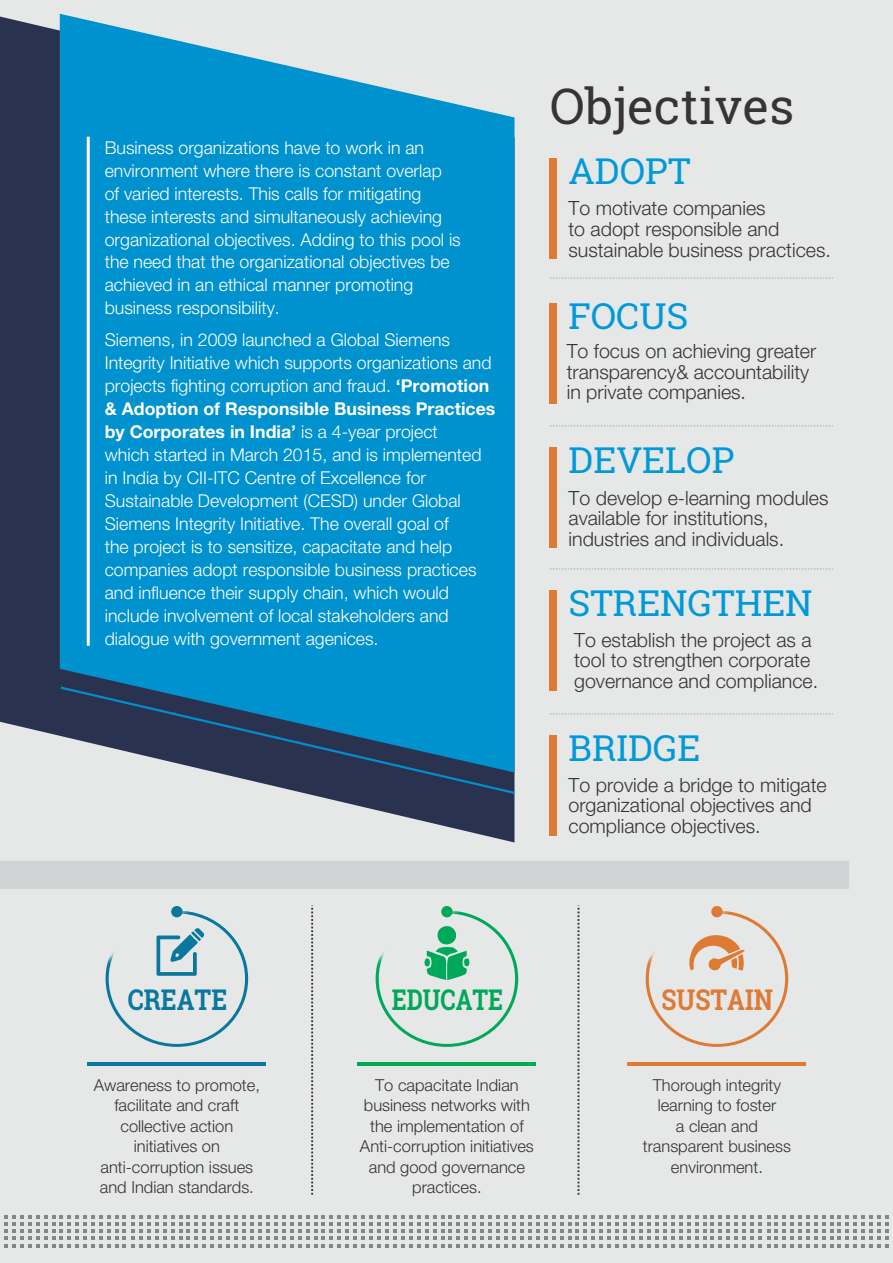
<style>
.page{position:relative;width:893px;height:1263px;background:#e6e8e8}
.page>*{position:absolute;margin:0;border:0;box-sizing:border-box;transform-origin:0 0}
.t1{font:49.5px "Roboto Slab";color:#383336}
.t2{font:36px "Roboto Slab";color:#0099d9}
.t3{font:700 28.8px "Roboto Slab";color:#00a859;scale:.81 1}
.t4{font:700 28.8px "Roboto Slab";color:#de7a33;scale:.86 1}
.t5{font:700 28.8px "Roboto Slab";color:#0a789e;scale:.86 1}
.t6{font:300 19.65px/20.9px "Helvetica Neue";color:#383336}
.t7{font:300 17.7px/23px "Helvetica Neue";color:#fff}
.t8{font:300 16.5px/20.4px "Helvetica Neue";color:#383336;text-align:center}
.s1{font-weight:700}
</style>
<div class="page">
<svg style="left:0;top:14px;width:514px;height:828px;fill:#29334f"></svg>
<svg style="left:60px;top:14px;width:454px;height:671px;background:#1297d0"></svg>
<svg style="left:58px;top:685px;width:457px;height:110px;background:#376f93"></svg>
<hr style="left:87px;top:137px;width:3px;height:509px;background:#fff">
<svg style="left:550px;top:277px;width:283px;height:2px"></svg>
<div style="left:550px;top:158px;width:7px;height:101px;background:#de7a33"></div>
<div style="left:0;top:861px;width:849px;height:28px;background:#d1d3d5"></div>
<div style="left:171px;top:906px;width:12px;height:11px;background:#0a789e;border-radius:50%"></div>
<svg style="left:106px;top:910px;width:142px;height:137px"></svg>
<hr style="left:88px;top:1062px;width:178px;height:3px;background:#0a789e">
<div style="left:441px;top:906px;width:12px;height:11px;background:#00a859;border-radius:50%"></div>
<svg style="left:376px;top:910px;width:142px;height:137px"></svg>
<hr style="left:358px;top:1062px;width:178px;height:3px;background:#00a859">
<div style="left:711px;top:906px;width:12px;height:11px;background:#de7a33;border-radius:50%"></div>
<svg style="left:646px;top:910px;width:142px;height:137px"></svg>
<hr style="left:628px;top:1062px;width:178px;height:3px;background:#de7a33">
<svg style="left:311px;top:905px;width:2px;height:290px"></svg>
<svg style="left:578px;top:905px;width:1px;height:290px"></svg>
<svg style="left:4px;top:1215px;width:885px;height:32px"></svg>
<div style="left:550px;top:303px;width:7px;height:101px;background:#de7a33"></div>
<div style="left:550px;top:446px;width:7px;height:101px;background:#de7a33"></div>
<div style="left:550px;top:590px;width:7px;height:101px;background:#de7a33"></div>
<div style="left:550px;top:735px;width:7px;height:101px;background:#de7a33"></div>
<svg style="left:550px;top:425px;width:283px;height:1px"></svg>
<svg style="left:550px;top:568px;width:283px;height:2px"></svg>
<svg style="left:550px;top:713px;width:283px;height:1px"></svg>
<p class="t7" style="left:105px;top:136px;width:358px">Business organizations have to work in an environment where there is constant overlap<br>of varied interests. This calls for mitigating these interests and simultaneously achieving organizational objectives. Adding to this pool is the need that the organizational objectives be achieved in an ethical manner promoting business responsibility.</p>
<p class="t7" style="left:105px;top:327px;width:392px">Siemens, in 2009 launched a Global Siemens Integrity Initiative which supports organizations and projects fighting corruption and fraud. <span class="s1">‘Promotion &amp; Adoption of Responsible Business Practices by Corporates in India’</span> is a 4-year project<br>which started in March 2015, and is implemented in India by CII-ITC Centre of Excellence for Sustainable Development (CESD) under Global Siemens Integrity Initiative. The overall goal of<br>the project is to sensitize, capacitate and help companies adopt responsible business practices and influence their supply chain, which would include involvement of local stakeholders and dialogue with government agenices.</p>
<h1 class="t1" style="left:550px;top:72px;width:246px">Objectives</h1>
<h2 class="t2" style="left:568px;top:146px;width:124px">ADOPT</h2>
<p class="t6" style="left:568px;top:197px;width:264px">To motivate companies<br>to adopt responsible and sustainable business practices.</p>
<h2 class="t2" style="left:568px;top:291px;width:122px">FOCUS</h2>
<p class="t6" style="left:567px;top:340px;width:251px">To focus on achieving greater transparency&amp; accountability in private companies.</p>
<h2 class="t2" style="left:568px;top:435px;width:168px">DEVELOP</h2>
<p class="t6" style="left:569px;top:487px;width:261px">To develop e-learning modules available for institutions, industries and individuals.</p>
<h2 class="t2" style="left:568px;top:578px;width:246px">STRENGTHEN</h2>
<p class="t6" style="left:574px;top:629px;width:246px">To establish the project as a tool to strengthen corporate governance and compliance.</p>
<h2 class="t2" style="left:568px;top:723px;width:133px">BRIDGE</h2>
<p class="t6" style="left:569px;top:774px;width:260px">To provide a bridge to mitigate organizational objectives and compliance objectives.</p>
<h3 class="t5" style="left:128px;top:980px;width:117px">CREATE</h3>
<h3 class="t3" style="left:392px;top:980px;width:139px">EDUCATE</h3>
<p class="t8" style="left:94px;top:1074px;width:168px">Awareness to promote, facilitate and craft collective action initiatives on anti-corruption issues and Indian standards.</p>
<p class="t8" style="left:360px;top:1074px;width:175px">To capacitate Indian business networks with the implementation of<br>Anti-corruption initiatives and good governance practices.</p>
<h3 class="t4" style="left:661px;top:980px;width:131px">SUSTAIN</h3>
<p class="t8" style="left:643px;top:1074px;width:150px">Thorough integrity learning to foster<br>a clean and transparent business environment.</p>
</div>
